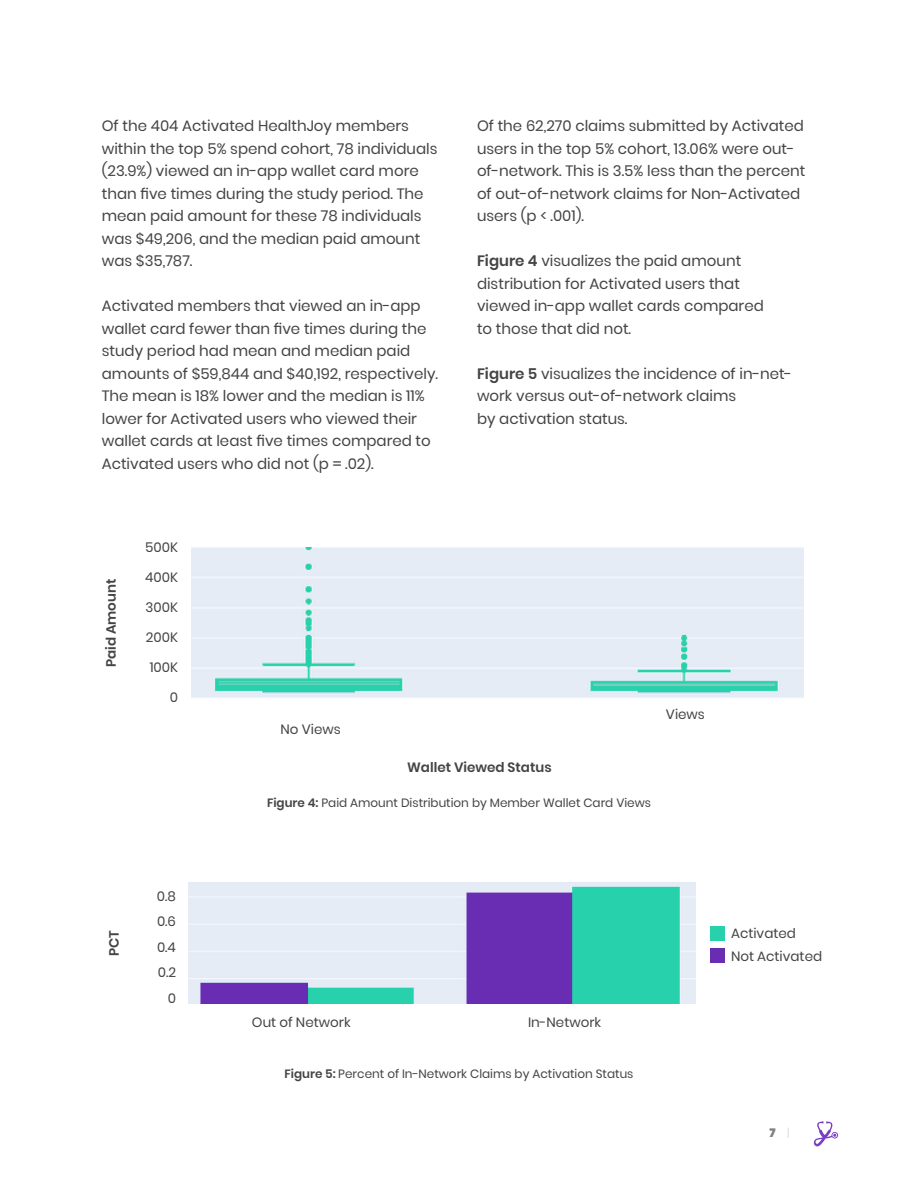
<style>
.page{position:relative;width:918px;height:1188px;background:#fff}
.page>*{position:absolute;margin:0;border:0;box-sizing:border-box;transform-origin:0 0}
.t1{font:15px/22.5px "Poppins";color:#444}
.t2{font:13.5px/25.5px "Poppins";color:#444;text-align:right}
.t3{font:600 13.5px "Poppins";color:#444}
.t4{font:12px "Poppins";color:#444}
.t5{font:900 12px "Poppins";color:#808080}
.s1{font-weight:600}
.s2{font-weight:100}
</style>
<div class="page">
<svg style="left:814px;top:1121px;width:24px;height:25px"></svg>
<img style="left:192px;top:548px;width:611px;height:150px">
<img style="left:189px;top:883px;width:506px;height:121px">
<div style="left:710px;top:948px;width:15px;height:15px;background:#682db3"></div>
<div style="left:710px;top:926px;width:15px;height:15px;background:#27d1ac"></div>
<p class="t1" style="left:102px;top:115px;width:337px">Of the 404 Activated HealthJoy members within the top 5% spend cohort, 78 individuals (23.9%) viewed an in-app wallet card more than five times during the study period. The mean paid amount for these 78 individuals was $49,206, and the median paid amount was $35,787.</p>
<p class="t1" style="left:102px;top:295px;width:338px">Activated members that viewed an in-app wallet card fewer than five times during the study period had mean and median paid amounts of $59,844 and $40,192, respectively.<br>The mean is 18% lower and the median is 11% lower for Activated users who viewed their wallet cards at least five times compared to Activated users who did not (p = .02).</p>
<p class="t3" style="left:103px;top:667px;width:89px;rotate:-90deg">Paid Amount</p>
<p class="t2" style="left:145px;top:535px;width:34px">500K</p>
<p class="t2" style="left:145px;top:565px;width:34px">400K</p>
<p class="t2" style="left:146px;top:595px;width:34px">300K</p>
<p class="t2" style="left:146px;top:625px;width:34px">200K</p>
<p class="t2" style="left:150px;top:655px;width:30px">100K</p>
<p class="t2" style="left:170px;top:685px;width:10px">0</p>
<p class="t2" style="left:281px;top:717px;width:62px">No Views</p>
<p class="t1" style="left:477px;top:115px;width:330px">Of the 62,270 claims submitted by Activated users in the top 5% cohort, 13.06% were out&shy;of-network. This is 3.5% less than the percent of out-of-network claims for Non-Activated users (p &lt; .001).</p>
<p class="t1" style="left:477px;top:250px;width:288px"><span class="s1">Figure 4</span> visualizes the paid amount distribution for Activated users that viewed in-app wallet cards compared to those that did not.</p>
<p class="t1" style="left:477px;top:362px;width:317px"><span class="s1">Figure 5</span> visualizes the incidence of in-net&shy;work versus out-of-network claims<br>by activation status.</p>
<p class="t2" style="left:666px;top:701px;width:40px">Views</p>
<p class="t3" style="left:407px;top:760px;width:146px">Wallet Viewed Status</p>
<p class="t3" style="left:106px;top:956px;width:27px;rotate:-90deg">PCT</p>
<p class="t2" style="left:157px;top:883px;width:21px">0.8<br>0.6<br>0.4<br>0.2<br>0</p>
<p class="t4" style="left:267px;top:796px;width:385px"><span class="s1">Figure 4:</span> Paid Amount Distribution by Member Wallet Card Views</p>
<p class="t2" style="left:252px;top:1010px;width:100px">Out of Network</p>
<p class="t2" style="left:528px;top:1009px;width:75px">In-Network</p>
<p class="t4" style="left:285px;top:1066px;width:350px"><span class="s1">Figure 5:</span> Percent of In-Network Claims by Activation Status</p>
<p class="t2" style="left:731px;top:921px;width:66px">Activated</p>
<p class="t2" style="left:731px;top:943px;width:93px">Not Activated</p>
<p class="t5" style="left:770px;top:1126px;width:21px">7 <span class="s2">|</span></p>
</div>
